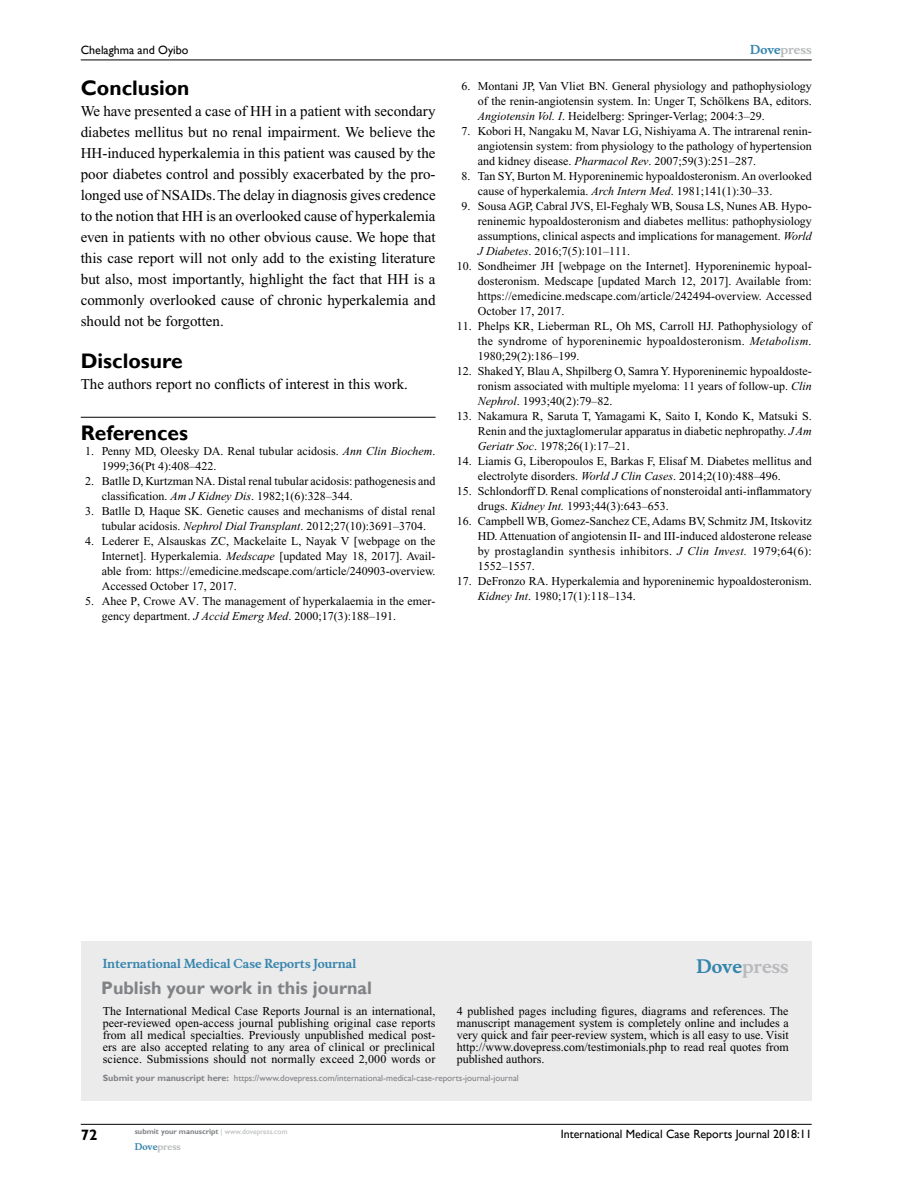
<style>
.page{position:relative;width:918px;height:1188px;background:#fff}
.page>*{position:absolute;margin:0;border:0;box-sizing:border-box;transform-origin:0 0}
.t1{font:700 21px "Gill Sans";color:#000}
.t2{font:700 18px "Gill Sans";color:#808285}
.t3{font:700 18px "Musee";color:#b8babc}
.t4{font:15px/21px "Times New Roman";color:#000;text-align:justify}
.t5{font:700 15px "Gill Sans";color:#000}
.t6{font:12px/15px "Times New Roman";color:#000;text-align:justify}
.t7{font:12px "Gill Sans";color:#000}
.t8{font:700 12px "Musee";color:#3785ad}
.t9{font:700 12px "Musee";color:#b8babc}
.t10{font:9px "Gill Sans";color:#808285}
.t11{font:700 9px "Musee";color:#b8babc}
.t12{font:700 7.5px "Gill Sans";color:#808285}
.s1{font-style:italic}
.s2{color:#3785ad}
.s3{font-weight:700}
.s4{font-weight:400;color:#b8babc}
</style>
<div class="page">
<div style="left:81px;top:941px;width:731px;height:160px;background:#ebebec"></div>
<hr style="left:81px;top:1124px;width:731px;height:1px;background:#000">
<hr style="left:81px;top:60px;width:731px;height:1px;background:#000">
<hr style="left:81px;top:417px;width:355px;height:1px;background:#000">
<p class="t7" style="left:81px;top:43px;width:109px">Chelaghma and Oyibo</p>
<h1 class="t1" style="left:81px;top:76px;width:110px">Conclusion</h1>
<p class="t4" style="left:81px;top:101px;width:357px">We have presented a case of HH in a patient with secondary diabetes mellitus but no renal impairment. We believe the HH-induced hyperkalemia in this patient was caused by the poor diabetes control and possibly exacerbated by the pro&shy;longed use of NSAIDs. The delay in diagnosis gives credence to the notion that HH is an overlooked cause of hyperkalemia even in patients with no other obvious cause. We hope that this case report will not only add to the existing literature but also, most importantly, highlight the fact that HH is a commonly overlooked cause of chronic hyperkalemia and should not be forgotten.</p>
<h1 class="t1" style="left:81px;top:349px;width:103px">Disclosure</h1>
<p class="t4" style="left:81px;top:374px;width:329px">The authors report no conflicts of interest in this work.</p>
<h1 class="t1" style="left:81px;top:421px;width:109px">References</h1>
<p class="t6" style="left:102px;top:444px;width:335px;text-indent:-16px">1. Penny MD, Oleesky DA. Renal tubular acidosis. <span class="s1">Ann Clin Biochem</span>.<br>1999;36(Pt 4):408–422.</p>
<p class="t6" style="left:102px;top:474px;width:335px;text-indent:-16px">2. Batlle D, Kurtzman NA. Distal renal tubular acidosis: pathogenesis and classification. <span class="s1">Am J Kidney Dis</span>. 1982;1(6):328–344.</p>
<p class="t6" style="left:85px;top:504px;width:352px;text-align:center">3. Batlle D, Haque SK. Genetic causes and mechanisms of distal renal tubular acidosis. <span class="s1">Nephrol Dial Transplant</span>. 2012;27(10):3691–3704.</p>
<p class="t6" style="left:102px;top:534px;width:335px;text-indent:-16px">4. Lederer E, Alsauskas ZC, Mackelaite L, Nayak V [webpage on the Internet]. Hyperkalemia. <span class="s1">Medscape</span> [updated May 18, 2017]. Avail&shy;able from: https://emedicine.medscape.com/article/240903-overview.<br>Accessed October 17, 2017.</p>
<p class="t6" style="left:102px;top:594px;width:335px;text-indent:-16px">5. Ahee P, Crowe AV. The management of hyperkalaemia in the emer&shy;gency department. <span class="s1">J Accid Emerg Med</span>. 2000;17(3):188–191.</p>
<p class="t9" style="left:750px;top:43px;width:63px"><span class="s2">Dove</span>press</p>
<p class="t6" style="left:478px;top:79px;width:335px;text-indent:-17px">6. Montani JP, Van Vliet BN. General physiology and pathophysiology of the renin-angiotensin system. In: Unger T, Schölkens BA, editors.<br><span class="s1">Angiotensin Vol. I</span>. Heidelberg: Springer-Verlag; 2004:3–29.</p>
<p class="t6" style="left:478px;top:124px;width:335px;text-indent:-16px">7. Kobori H, Nangaku M, Navar LG, Nishiyama A. The intrarenal renin&shy;angiotensin system: from physiology to the pathology of hypertension and kidney disease. <span class="s1">Pharmacol Rev</span>. 2007;59(3):251–287.</p>
<p class="t6" style="left:478px;top:169px;width:335px;text-indent:-16px">8. Tan SY, Burton M. Hyporeninemic hypoaldosteronism. An overlooked cause of hyperkalemia. <span class="s1">Arch Intern Med</span>. 1981;141(1):30–33.</p>
<p class="t6" style="left:478px;top:199px;width:335px;text-indent:-16px">9. Sousa AGP, Cabral JVS, El-Feghaly WB, Sousa LS, Nunes AB. Hypo&shy;reninemic hypoaldosteronism and diabetes mellitus: pathophysiology assumptions, clinical aspects and implications for management. <span class="s1">World J Diabetes</span>. 2016;7(5):101–111.</p>
<p class="t6" style="left:478px;top:259px;width:335px;text-indent:-21px">10. Sondheimer JH [webpage on the Internet]. Hyporeninemic hypoal&shy;dosteronism. Medscape [updated March 12, 2017]. Available from: https://emedicine.medscape.com/article/242494-overview. Accessed October 17, 2017.</p>
<p class="t6" style="left:478px;top:319px;width:335px;text-indent:-21px">11. Phelps KR, Lieberman RL, Oh MS, Carroll HJ. Pathophysiology of the syndrome of hyporeninemic hypoaldosteronism. <span class="s1">Metabolism</span>.<br>1980;29(2):186–199.</p>
<p class="t6" style="left:478px;top:364px;width:335px;text-indent:-21px">12. Shaked Y, Blau A, Shpilberg O, Samra Y. Hyporeninemic hypoaldoste&shy;ronism associated with multiple myeloma: 11 years of follow-up. <span class="s1">Clin Nephrol</span>. 1993;40(2):79–82.</p>
<p class="t6" style="left:478px;top:409px;width:335px;text-indent:-21px">13. Nakamura R, Saruta T, Yamagami K, Saito I, Kondo K, Matsuki S.<br>Renin and the juxtaglomerular apparatus in diabetic nephropathy. <span class="s1">J Am Geriatr Soc</span>. 1978;26(1):17–21.</p>
<p class="t6" style="left:478px;top:454px;width:335px;text-indent:-21px">14. Liamis G, Liberopoulos E, Barkas F, Elisaf M. Diabetes mellitus and electrolyte disorders. <span class="s1">World J Clin Cases</span>. 2014;2(10):488–496.</p>
<p class="t6" style="left:478px;top:484px;width:335px;text-indent:-21px">15. Schlondorff D. Renal complications of nonsteroidal anti-inflammatory drugs. <span class="s1">Kidney Int.</span> 1993;44(3):643–653.</p>
<p class="t6" style="left:478px;top:514px;width:335px;text-indent:-21px">16. Campbell WB, Gomez-Sanchez CE, Adams BV, Schmitz JM, Itskovitz HD. Attenuation of angiotensin II- and III-induced aldosterone release by prostaglandin synthesis inhibitors. <span class="s1">J Clin Invest.</span> 1979;64(6):<br>1552–1557.</p>
<p class="t6" style="left:478px;top:574px;width:335px;text-indent:-21px">17. DeFronzo RA. Hyperkalemia and hyporeninemic hypoaldosteronism.<br><span class="s1">Kidney Int</span>. 1980;17(1):118–134.</p>
<p class="t8" style="left:103px;top:956px;width:255px">International Medical Case Reports Journal</p>
<h2 class="t2" style="left:101px;top:977px;width:272px">Publish your work in this journal</h2>
<h2 class="t3" style="left:697px;top:955px;width:94px"><span class="s2">Dove</span>press</h2>
<p class="t6" style="left:103px;top:1005px;width:334px;line-height:12px">The International Medical Case Reports Journal is an international, peer-reviewed open-access journal publishing original case reports from all medical specialties. Previously unpublished medical post&shy;ers are also accepted relating to any area of clinical or preclinical science. Submissions should not normally exceed 2,000 words or</p>
<p class="t6" style="left:457px;top:1005px;width:333px;line-height:12px">4 published pages including figures, diagrams and references. The manuscript management system is completely online and includes a very quick and fair peer-review system, which is all easy to use. Visit http://www.dovepress.com/testimonials.php to read real quotes from published authors.</p>
<p class="t10" style="left:103px;top:1072px;width:418px"><span class="s3">Submit your manuscript here:</span> https://www.dovepress.com/international-medical-case-reports-journal-journal</p>
<p class="t5" style="left:81px;top:1126px;width:18px">72</p>
<p class="t12" style="left:135px;top:1127px;width:154px">submit your manuscript <span class="s4">| www.dovepress.com</span></p>
<p class="t11" style="left:135px;top:1141px;width:48px"><span class="s2">Dove</span>press</p>
<p class="t7" style="left:561px;top:1127px;width:252px">International Medical Case Reports Journal 2018:11</p>
</div>
